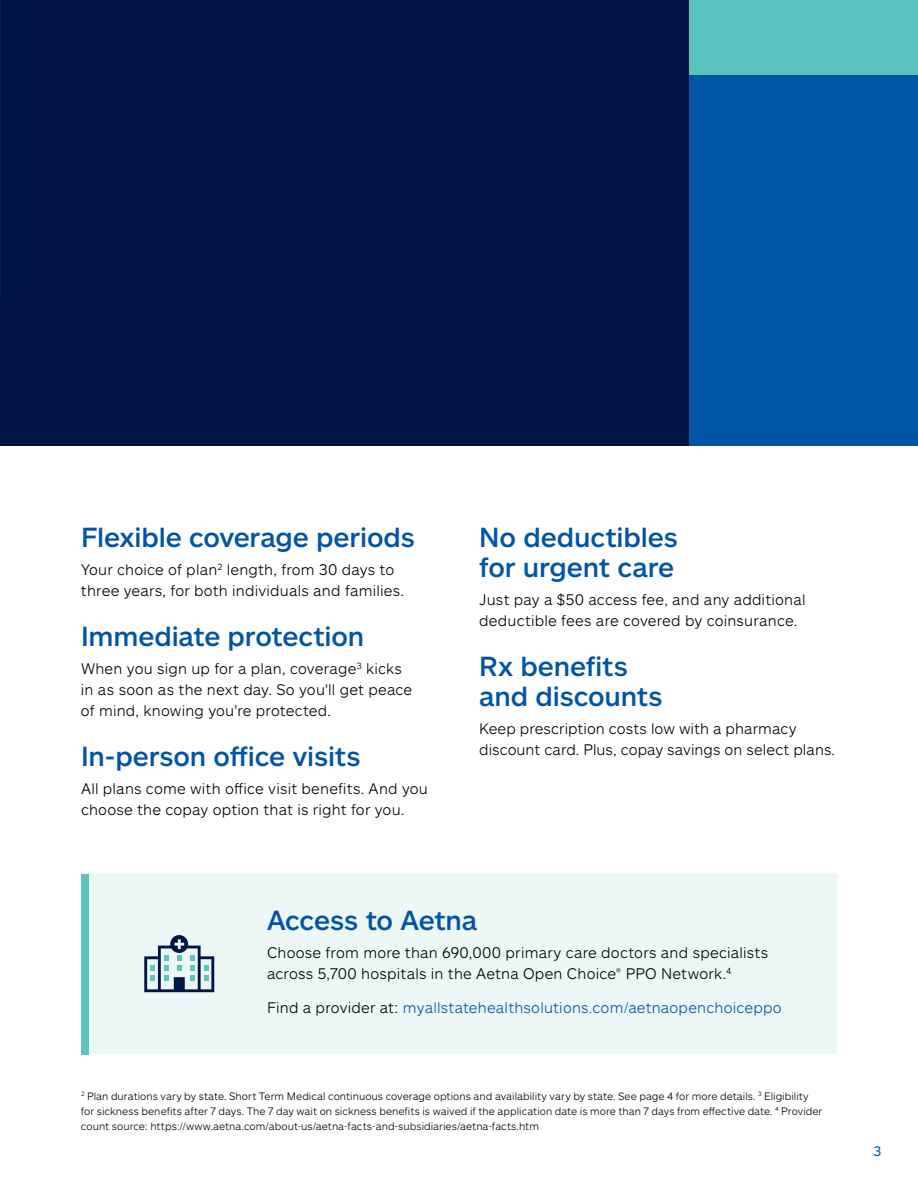
<style>
.page{position:relative;width:918px;height:1188px;background:#fff}
.page>*{position:absolute;margin:0;border:0;box-sizing:border-box;transform-origin:0 0}
.t1{font:500 27px/30px "Allstate Sans";letter-spacing:-.005em;color:#0054a6}
.t2{font:300 15px/21px "Allstate Sans";letter-spacing:.01em;color:#000}
.t3{font:300 15px "Allstate Sans";letter-spacing:.015em;color:#0054a6}
.t4{font:13.5px "Allstate Sans";color:#0054a6}
.t5{font:300 10.5px/15px "Allstate Sans";letter-spacing:.005em;color:#000}
.s1{color:#000}
</style>
<div class="page">
<div style="left:81px;top:873px;width:756px;height:181px;background:#edf7f5"></div>
<div style="left:81px;top:874px;width:8px;height:181px;background:#5bc4bf"></div>
<div style="left:0;top:0;width:918px;height:446px;background:#001446"></div>
<div style="left:689px;top:74px;width:229px;height:372px;background:#0054a6"></div>
<div style="left:689px;top:0;width:229px;height:74px;background:#5bc4bf"></div>
<svg style="left:144px;top:935px;width:70px;height:57px"></svg>
<h1 class="t1" style="left:81px;top:522px;width:335px">Flexible coverage periods</h1>
<p class="t2" style="left:81px;top:559px;width:325px">Your choice of plan<sup>2</sup> length, from 30 days to three years, for both individuals and families.</p>
<h1 class="t1" style="left:81px;top:621px;width:285px">Immediate protection</h1>
<p class="t2" style="left:81px;top:658px;width:333px">When you sign up for a plan, coverage<sup>3</sup> kicks in as soon as the next day. So you'll get peace of mind, knowing you're protected.</p>
<h1 class="t1" style="left:81px;top:741px;width:281px">In-person office visits</h1>
<p class="t2" style="left:81px;top:778px;width:348px">All plans come with office visit benefits. And you choose the copay option that is right for you.</p>
<h1 class="t1" style="left:479px;top:522px;width:200px">No deductibles for urgent care</h1>
<p class="t2" style="left:479px;top:589px;width:328px">Just pay a $50 access fee, and any additional deductible fees are covered by coinsurance.</p>
<h1 class="t1" style="left:479px;top:651px;width:185px">Rx benefits and discounts</h1>
<p class="t2" style="left:479px;top:718px;width:357px">Keep prescription costs low with a pharmacy discount card. Plus, copay savings on select plans.</p>
<h1 class="t1" style="left:267px;top:904px;width:212px">Access to Aetna</h1>
<p class="t2" style="left:267px;top:941px;width:503px">Choose from more than 690,000 primary care doctors and specialists across 5,700 hospitals in the Aetna Open Choice® PPO Network.<sup>4</sup></p>
<p class="t3" style="left:267px;top:998px;width:516px"><span class="s1">Find a provider at:</span> myallstatehealthsolutions.com/aetnaopenchoiceppo</p>
<p class="t5" style="left:81px;top:1088px;width:743px"><sup>2</sup> Plan durations vary by state. Short Term Medical continuous coverage options and availability vary by state. See page 4 for more details. <sup>3</sup> Eligibility for sickness benefits after 7 days. The 7 day wait on sickness benefits is waived if the application date is more than 7 days from effective date. <sup>4</sup> Provider count source: https://www.aetna.com/about-us/aetna-facts-and-subsidiaries/aetna-facts.htm</p>
<p class="t4" style="left:874px;top:1142px;width:9px">3</p>
</div>
